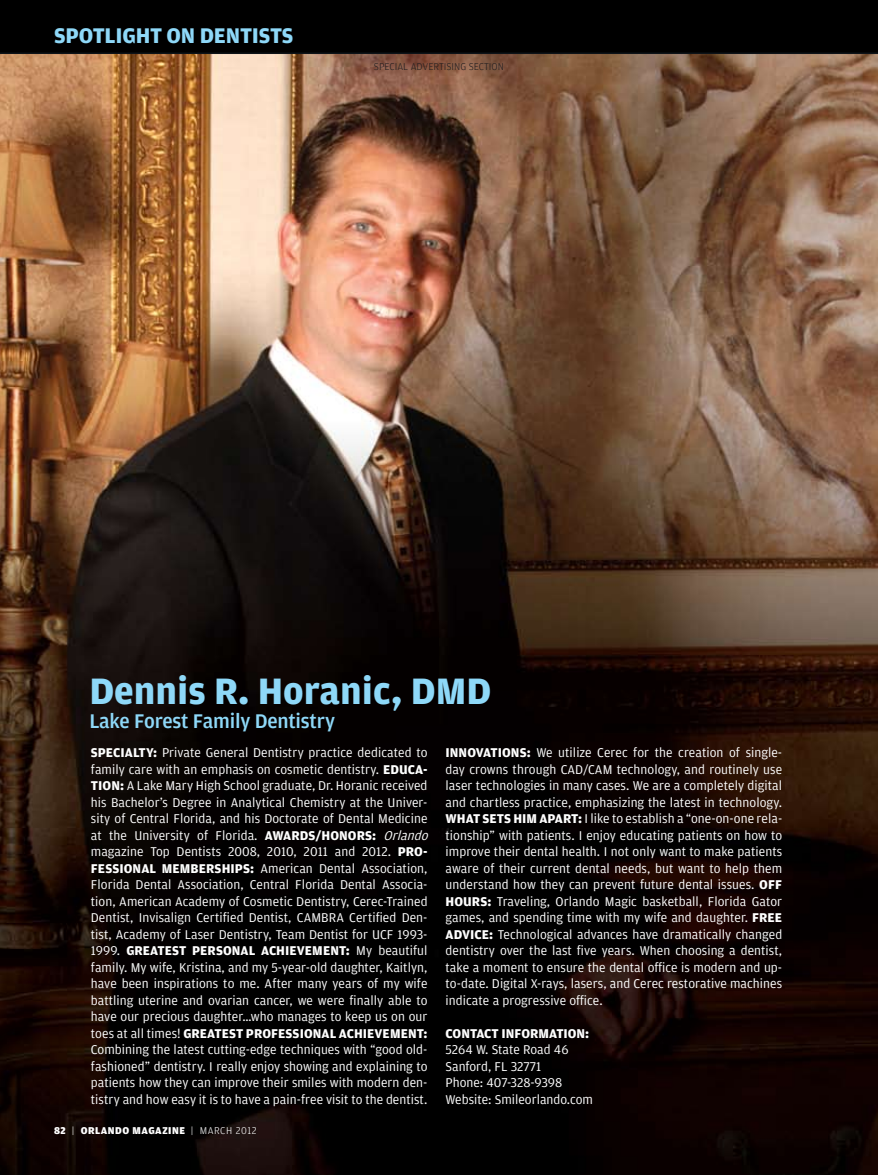
<style>
.page{position:relative;width:878px;height:1175px;background:#fff}
.page>*{position:absolute;margin:0;border:0;box-sizing:border-box;transform-origin:0 0}
.t1{font:700 39px "Amplitude";color:#8ed8f8}
.t2{font:700 22.5px "Amplitude";letter-spacing:-.01em;color:#8ed8f8}
.t3{font:500 21px "Amplitude";letter-spacing:-.01em;color:#8ed8f8}
.t4{font:13.5px/16.5px "Amplitude";letter-spacing:.005em;color:#fff}
.t5{font:700 13.5px "Amplitude";color:#fff}
.t6{font:900 10.5px "Amplitude";letter-spacing:.05em;color:#fff}
.t7{font:300 10.5px "Amplitude";color:#231f20}
.s1{font-weight:700}
.s2{font-style:italic}
.s3{font-weight:300}
</style>
<div class="page">
<img style="left:0;top:54px;width:878px;height:1120px">
<div style="left:0;top:0;width:878px;height:54px;background:#000"></div>
<h2 class="t2" style="left:54px;top:21px;width:241px">SPOTLIGHT ON DENTISTS</h2>
<p class="t7" style="left:374px;top:60px;width:131px">SPECIAL ADVERTISING SECTION</p>
<h1 class="t1" style="left:89px;top:666px;width:403px">Dennis R. Horanic, DMD</h1>
<h3 class="t3" style="left:89px;top:708px;width:247px">Lake Forest Family Dentistry</h3>
<p class="t4" style="left:91px;top:744px;width:342px"><span class="s1">SPECIALTY:</span> Private General Dentistry practice dedicated to family care with an emphasis on cosmetic dentistry. <span class="s1">EDUCA-TION:</span> A Lake Mary High School graduate, Dr. Horanic received his Bachelor’s Degree in Analytical Chemistry at the Univer&shy;sity of Central Florida, and his Doctorate of Dental Medicine at the University of Florida. <span class="s1">AWARDS/HONORS:</span> <span class="s2">Orlando </span>magazine Top Dentists 2008, 2010, 2011 and 2012. <span class="s1">PRO-FESSIONAL MEMBERSHIPS:</span> American Dental Association, Florida Dental Association, Central Florida Dental Associa&shy;tion, American Academy of Cosmetic Dentistry, Cerec-Trained Dentist, Invisalign Certified Dentist, CAMBRA Certified Den&shy;tist, Academy of Laser Dentistry, Team Dentist for UCF 1993- 1999. <span class="s1">GREATEST PERSONAL ACHIEVEMENT:</span> My beautiful family. My wife, Kristina, and my 5-year-old daughter, Kaitlyn, have been inspirations to me. After many years of my wife battling uterine and ovarian cancer, we were finally able to have our precious daughter…who manages to keep us on our toes at all times! <span class="s1">GREATEST PROFESSIONAL ACHIEVEMENT:<br></span>Combining the latest cutting-edge techniques with “good old&shy;fashioned” dentistry. I really enjoy showing and explaining to patients how they can improve their smiles with modern den&shy;tistry and how easy it is to have a pain-free visit to the dentist.</p>
<p class="t4" style="left:445px;top:744px;width:338px;text-align:justify"><span class="s1">INNOVATIONS:</span> We utilize Cerec for the creation of single&shy;day crowns through CAD/CAM technology, and routinely use laser technologies in many cases. We are a completely digital and chartless practice, emphasizing the latest in technology.<br><span class="s1">WHAT SETS HIM APART:</span> I like to establish a “one-on-one rela&shy;tionship” with patients. I enjoy educating patients on how to improve their dental health. I not only want to make patients aware of their current dental needs, but want to help them understand how they can prevent future dental issues. <span class="s1">OFF HOURS:</span> Traveling, Orlando Magic basketball, Florida Gator games, and spending time with my wife and daughter. <span class="s1">FREE ADVICE:</span> Technological advances have dramatically changed dentistry over the last five years. When choosing a dentist, take a moment to ensure the dental office is modern and up&shy;to-date. Digital X-rays, lasers, and Cerec restorative machines indicate a progressive office.</p>
<p class="t5" style="left:445px;top:1024px;width:145px">CONTACT INFORMATION:</p>
<p class="t4" style="left:445px;top:1041px;width:149px">5264 W. State Road 46<br>Sanford, FL 32771<br>Phone: 407-328-9398<br>Website: Smileorlando.com</p>
<p class="t6" style="left:54px;top:1123px;width:204px">82 <span class="s3">|</span> ORLANDO MAGAZINE <span class="s3">| MARCH 2012</span></p>
</div>
